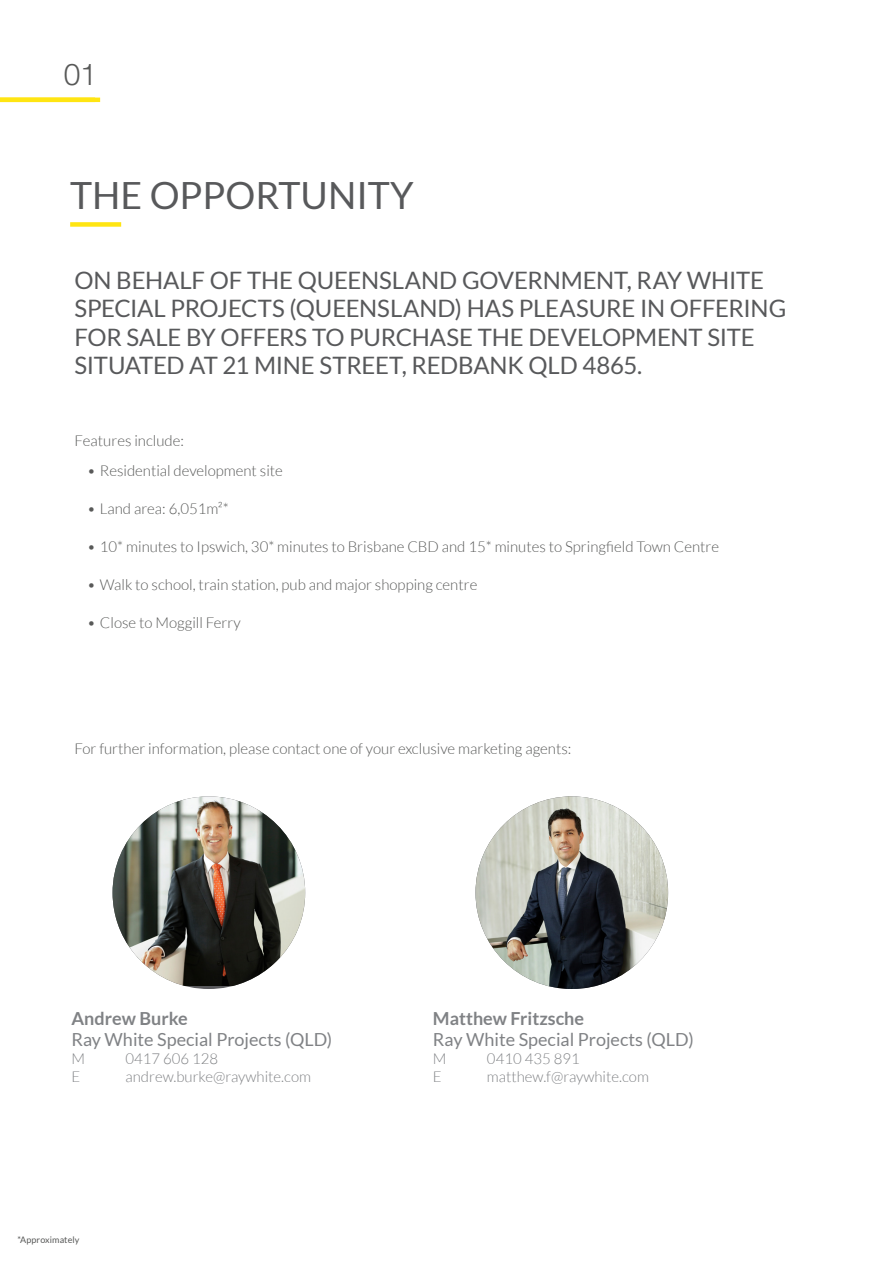
<style>
.page{position:relative;width:893px;height:1263px;background:#fff}
.page>*{position:absolute;margin:0;border:0;box-sizing:border-box;transform-origin:0 0}
.t1{font:37.5px "Lato";color:#58595b}
.t2{font:300 30px "Helvetica Neue LT Std";color:#585958}
.t3{font:24px/28.5px "Lato";letter-spacing:-.01em;color:#58595b}
.t4{font:18px "Lato";color:#808285}
.t5{font:700 18px "Lato";color:#808285}
.t6{font:300 15px "Lato";color:#585958}
.t7{font:300 15px "Lato";color:#808285}
.t8{font:9px "Lato";letter-spacing:.01em;color:#585958}
</style>
<div class="page">
<hr style="left:0;top:98px;width:100px;height:4px;background:#ffe512">
<div style="left:70px;top:222px;width:51px;height:5px;background:#ffe512"></div>
<img style="left:475px;top:796px;width:193px;height:193px;border-radius:96px">
<img style="left:113px;top:796px;width:192px;height:190px">
<h2 class="t2" style="left:64px;top:56px;width:35px">01</h2>
<h1 class="t1" style="left:70px;top:175px;width:345px">THE OPPORTUNITY</h1>
<h3 class="t3" style="left:74px;top:265px;width:713px">ON BEHALF OF THE QUEENSLAND GOVERNMENT, RAY WHITE SPECIAL PROJECTS (QUEENSLAND) HAS PLEASURE IN OFFERING FOR SALE BY OFFERS TO PURCHASE THE DEVELOPMENT SITE SITUATED AT 21 MINE STREET, REDBANK QLD 4865.</h3>
<p class="t6" style="left:74px;top:433px;width:111px">Features include:</p>
<p class="t6" style="left:87px;top:462px;width:197px">• Residential development site</p>
<p class="t6" style="left:87px;top:500px;width:143px">• Land area: 6,051m²*</p>
<p class="t6" style="left:87px;top:538px;width:634px">• 10* minutes to Ipswich, 30* minutes to Brisbane CBD and 15* minutes to Springfield Town Centre</p>
<p class="t6" style="left:87px;top:576px;width:392px">• Walk to school, train station, pub and major shopping centre</p>
<p class="t6" style="left:87px;top:614px;width:155px">• Close to Moggill Ferry</p>
<p class="t6" style="left:74px;top:741px;width:498px">For further information, please contact one of your exclusive marketing agents:</p>
<p class="t5" style="left:72px;top:1008px;width:118px">Andrew Burke</p>
<p class="t4" style="left:72px;top:1029px;width:262px">Ray White Special Projects (QLD)</p>
<p class="t7" style="left:72px;top:1050px;width:15px">M</p>
<p class="t7" style="left:126px;top:1050px;width:94px">0417 606 128</p>
<p class="t7" style="left:72px;top:1068px;width:10px">E</p>
<p class="t7" style="left:126px;top:1068px;width:187px">andrew.burke@raywhite.com</p>
<p class="t8" style="left:17px;top:1235px;width:64px">*Approximately</p>
<p class="t5" style="left:433px;top:1008px;width:153px">Matthew Fritzsche</p>
<p class="t4" style="left:433px;top:1030px;width:262px">Ray White Special Projects (QLD)</p>
<p class="t7" style="left:433px;top:1051px;width:15px">M</p>
<p class="t7" style="left:487px;top:1051px;width:94px">0410 435 891</p>
<p class="t7" style="left:433px;top:1069px;width:10px">E</p>
<p class="t7" style="left:487px;top:1069px;width:164px">matthew.f@raywhite.com</p>
</div>
